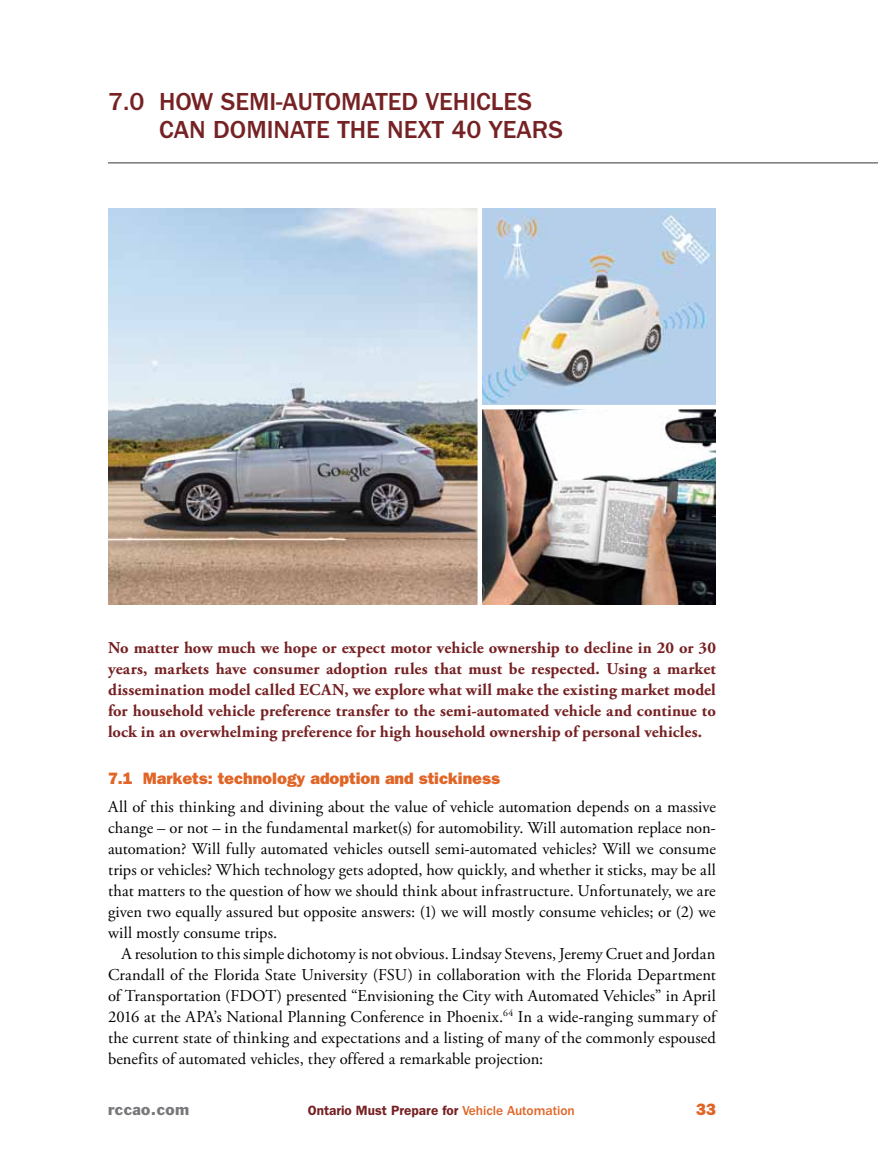
<style>
.page{position:relative;width:878px;height:1175px;background:#fff}
.page>*{position:absolute;margin:0;border:0;box-sizing:border-box;transform-origin:0 0}
.t1{font:500 25.5px/28.5px "Franklin Gothic";color:#762123}
.t2{font:16.5px/21px "Adobe Garamond Pro";letter-spacing:.005em;color:#000;text-align:justify}
.t3{font:700 16.5px/21px "Adobe Garamond Pro";letter-spacing:.005em;color:#762123;text-align:justify}
.t4{font:800 16.5px "Franklin Gothic";color:#e06527}
.t5{font:15px "Franklin Gothic";letter-spacing:.03em;color:#77787b}
.t6{font:600 13.5px "Franklin Gothic";color:#762123}
.s1{font-weight:500;color:#e06527}
</style>
<div class="page">
<img style="left:108px;top:209px;width:369px;height:395px">
<img style="left:482px;top:209px;width:234px;height:395px">
<hr style="left:480px;top:405px;width:253px;height:4px;background:#fff">
<hr style="left:108px;top:162px;width:770px;height:2px;background:#77787b">
<h1 class="t1" style="left:159px;top:87px;width:405px;text-indent:-51px">7.0 HOW SEMI-AUTOMATED VEHICLES<br>CAN DOMINATE TH E NEXT 40 YEARS</h1>
<p class="t3" style="left:108px;top:637px;width:609px">No matter how much we hope or expect motor vehicle ownership to decline in 20 or 30 years, markets have consumer adoption rules that must be respected. Using a market dissemination model called ECAN, we explore what will make the existing market model for household vehicle preference transfer to the semi-automated vehicle and continue to lock in an overwhelming preference for high household ownership of personal vehicles.</p>
<p class="t4" style="left:108px;top:768px;width:393px">7.1 Markets: technology adoption and stickiness</p>
<p class="t2" style="left:108px;top:796px;width:609px">All of this thinking and divining about the value of vehicle automation depends on a massive change – or not – in the fundamental market(s) for automobility. Will automation replace non&shy;automation? Will fully automated vehicles outsell semi-automated vehicles? Will we consume trips or vehicles? Which technology gets adopted, how quickly, and whether it sticks, may be all that matters to the question of how we should think about infrastructure. Unfortunately, we are given two equally assured but opposite answers: (1) we will mostly consume vehicles; or (2) we will mostly consume trips.</p>
<p class="t2" style="left:108px;top:943px;width:609px;text-indent:13px">A resolution to this simple dichotomy is not obvious. Lindsay Stevens, Jeremy Cruet and Jordan Crandall of the Florida State University (FSU) in collaboration with the Florida Department of Transportation (FDOT) presented “Envisioning the City with Automated Vehicles” in April 2016 at the APA’s National Planning Conference in Phoenix.<sup>64</sup> In a wide-ranging summary of the current state of thinking and expectations and a listing of many of the commonly espoused benefits of automated vehicles, they offered a remarkable projection:</p>
<p class="t5" style="left:108px;top:1099px;width:83px">rccao.com</p>
<p class="t6" style="left:308px;top:1102px;width:268px">Ontario Must Prepare for <span class="s1">VEHICLE AUTOMATION</span></p>
<p class="t4" style="left:696px;top:1099px;width:21px">33</p>
</div>
